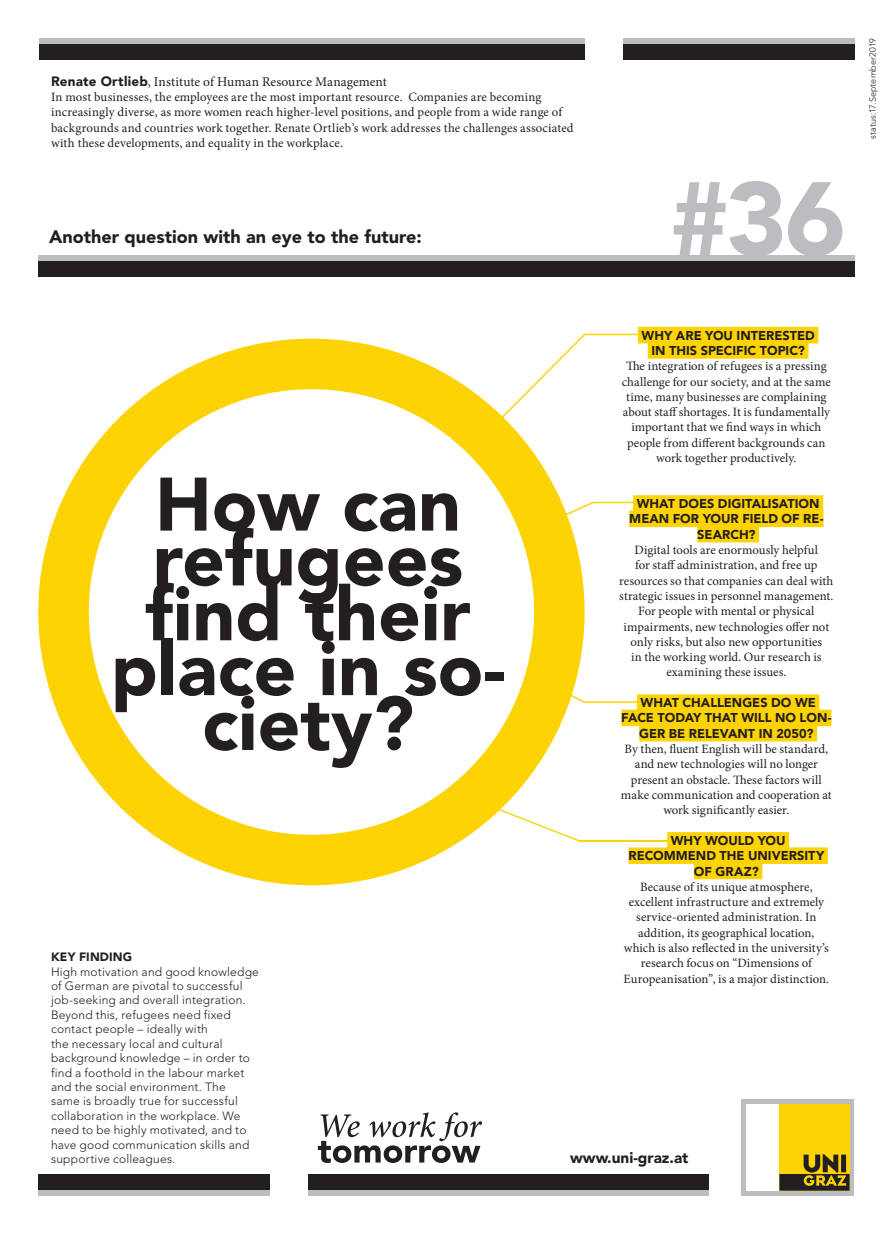
<style>
.page{position:relative;width:893px;height:1234px;background:#fff}
.page>*{position:absolute;margin:0;border:0;box-sizing:border-box;transform-origin:0 0}
.t1{font:900 103.2px "Avenir LT Std";color:#bcbdc0}
.Frage_im_Kreis_EN{font:900 74.85px/54.8px "Avenir LT Std";color:#231f20;text-align:center}
.t2{font:900 18px "Avenir LT Std";color:#231f20}
.t3{font:900 15.3px "Avenir LT Std";color:#231f20}
.Lead{font:13.5px "Minion Pro";letter-spacing:.005em;color:#231f20}
.Spalte_rechts{font:12.75px/15.3px "Minion Pro";color:#231f20;text-align:center}
.Lead-2{font:12.75px/15.3px "Minion Pro";letter-spacing:.01em;color:#231f20}
.Spalte_rechts-2{font:900 12.75px/15.3px "Avenir LT Std";color:#231f20;text-align:center}
.Key_Finding{font:300 12px/14.4px "Avenir LT Std";letter-spacing:.015em;color:#231f20}
.Key_Finding_EN{font:900 12px "Avenir LT Std";letter-spacing:.015em;color:#231f20}
.t4{font:300 9px "Avenir LT Std";letter-spacing:.01em;color:#231f20}
.s1{font-family:"Avenir LT Std";font-weight:900}
</style>
<div class="page">
<div style="left:623px;top:43px;width:231px;height:17px;background:#231f20"></div>
<div style="left:623px;top:38px;width:231px;height:5px;background:#bcbdc0"></div>
<div style="left:39px;top:43px;width:546px;height:17px;background:#231f20"></div>
<div style="left:39px;top:38px;width:546px;height:5px;background:#bcbdc0"></div>
<div style="left:38px;top:260px;width:816px;height:17px;background:#231f20"></div>
<div style="left:38px;top:255px;width:816px;height:5px;background:#bcbdc0"></div>
<div style="left:308px;top:1173px;width:400px;height:17px;background:#231f20"></div>
<div style="left:308px;top:1190px;width:400px;height:5px;background:#bcbdc0"></div>
<div style="left:38px;top:1173px;width:232px;height:17px;background:#231f20"></div>
<div style="left:38px;top:1190px;width:232px;height:5px;background:#bcbdc0"></div>
<div style="left:741px;top:1098px;width:113px;height:97px;background:#bcbdc0"></div>
<div style="left:779px;top:1103px;width:70px;height:87px;background:#fed304"></div>
<svg style="left:779px;top:1154px;width:70px;height:36px"></svg>
<div style="left:746px;top:1103px;width:33px;height:87px;background:#fff"></div>
<svg style="left:318px;top:1112px;width:164px;height:50px"></svg>
<div style="left:38px;top:338px;width:547px;height:547px;background:#fed304;border-radius:50%"></div>
<svg style="left:515px;top:628px;width:122px;height:75px"></svg>
<svg style="left:306px;top:333px;width:368px;height:281px"></svg>
<div style="left:89px;top:389px;width:445px;height:445px;background:#fff;border-radius:50%"></div>
<hr style="left:578px;top:839px;width:139px;height:2px;background:#fed304">
<svg style="left:461px;top:791px;width:118px;height:50px"></svg>
<div style="left:638px;top:327px;width:180px;height:16px;background:#fed304"></div>
<div style="left:648px;top:342px;width:160px;height:16px;background:#fed304"></div>
<div style="left:633px;top:495px;width:190px;height:16px;background:#fed304"></div>
<div style="left:629px;top:510px;width:194px;height:17px;background:#fed304"></div>
<div style="left:697px;top:526px;width:62px;height:16px;background:#fed304"></div>
<div style="left:637px;top:694px;width:182px;height:16px;background:#fed304"></div>
<div style="left:621px;top:709px;width:210px;height:17px;background:#fed304"></div>
<div style="left:639px;top:724px;width:178px;height:17px;background:#fed304"></div>
<div style="left:667px;top:832px;width:122px;height:16px;background:#fed304"></div>
<div style="left:628px;top:847px;width:200px;height:16px;background:#fed304"></div>
<div style="left:694px;top:862px;width:68px;height:17px;background:#fed304"></div>
<p class="Lead" style="left:51px;top:72px;width:337px"><span class="s1">Renate Ortlieb</span>, Institute of Human Resource Management</p>
<p class="Lead-2" style="left:51px;top:89px;width:524px">In most businesses, the employees are the most important resource. Companies are becoming increasingly diverse, as more women reach higher-level positions, and people from a wide range of backgrounds and countries work together. Renate Ortlieb’s work addresses the challenges associated with these developments, and equality in the workplace.</p>
<h3 class="t2" style="left:49px;top:226px;width:374px">Another question with an eye to the future:</h3>
<p class="t1" style="left:669px;top:157px;width:178px">#36</p>
<p class="t4" style="left:868px;top:139px;width:102px;rotate:-90deg">status: 17. September 2019</p>
<p class="Frage_im_Kreis_EN" style="left:111px;top:477px;width:396px">How can refugees find their place in so&shy;ciety?</p>
<p class="Key_Finding_EN" style="left:51px;top:949px;width:83px">KEY FINDING</p>
<p class="Key_Finding" style="left:51px;top:964px;width:209px">High motivation and good knowledge of German are pivotal to successful job-seeking and overall integration.<br>Beyond this, refugees need fixed contact people – ideally with<br>the necessary local and cultural background knowledge – in order to find a foothold in the labour market and the social environment. The<br>same is broadly true for successful collaboration in the workplace. We need to be highly motivated, and to have good communication skills and supportive colleagues.</p>
<p class="Spalte_rechts-2" style="left:641px;top:327px;width:175px">WHY ARE YOU INTERESTED<br>IN THIS SPECIFIC TOPIC?</p>
<p class="Spalte_rechts" style="left:622px;top:358px;width:210px">The integration of refugees is a pressing challenge for our society, and at the same time, many businesses are complaining about staff shortages. It is fundamentally important that we find ways in which people from different backgrounds can work together productively.</p>
<p class="Spalte_rechts-2" style="left:629px;top:496px;width:196px">WHAT DOES DIGITALISATION<br>MEAN FOR YOUR FIELD OF RE-<br>SEARCH?</p>
<p class="Spalte_rechts" style="left:619px;top:542px;width:216px">Digital tools are enormously helpful<br>for staff administration, and free up resources so that companies can deal with strategic issues in personnel management.<br>For people with mental or physical impairments, new technologies offer not only risks, but also new opportunities<br>in the working world. Our research is examining these issues.</p>
<p class="Spalte_rechts-2" style="left:621px;top:694px;width:212px">WHAT CHALLENGES DO WE<br>FACE TODAY THAT WILL NO LON-<br>GER BE RELEVANT IN 2050?</p>
<p class="Spalte_rechts" style="left:621px;top:741px;width:212px">By then, fluent English will be standard, and new technologies will no longer present an obstacle. These factors will make communication and cooperation at work significantly easier.</p>
<p class="Spalte_rechts-2" style="left:628px;top:832px;width:197px">WHY WOULD YOU<br>RECOMMEND THE UNIVERSITY<br>OF GRAZ?</p>
<p class="Spalte_rechts" style="left:624px;top:879px;width:207px">Because of its unique atmosphere, excellent infrastructure and extremely service-oriented administration. In addition, its geographical location, which is also reflected in the university’s research focus on “Dimensions of Europeanisation”, is a major distinction.</p>
<p class="t3" style="left:570px;top:1148px;width:120px">www.uni-graz.at</p>
</div>
